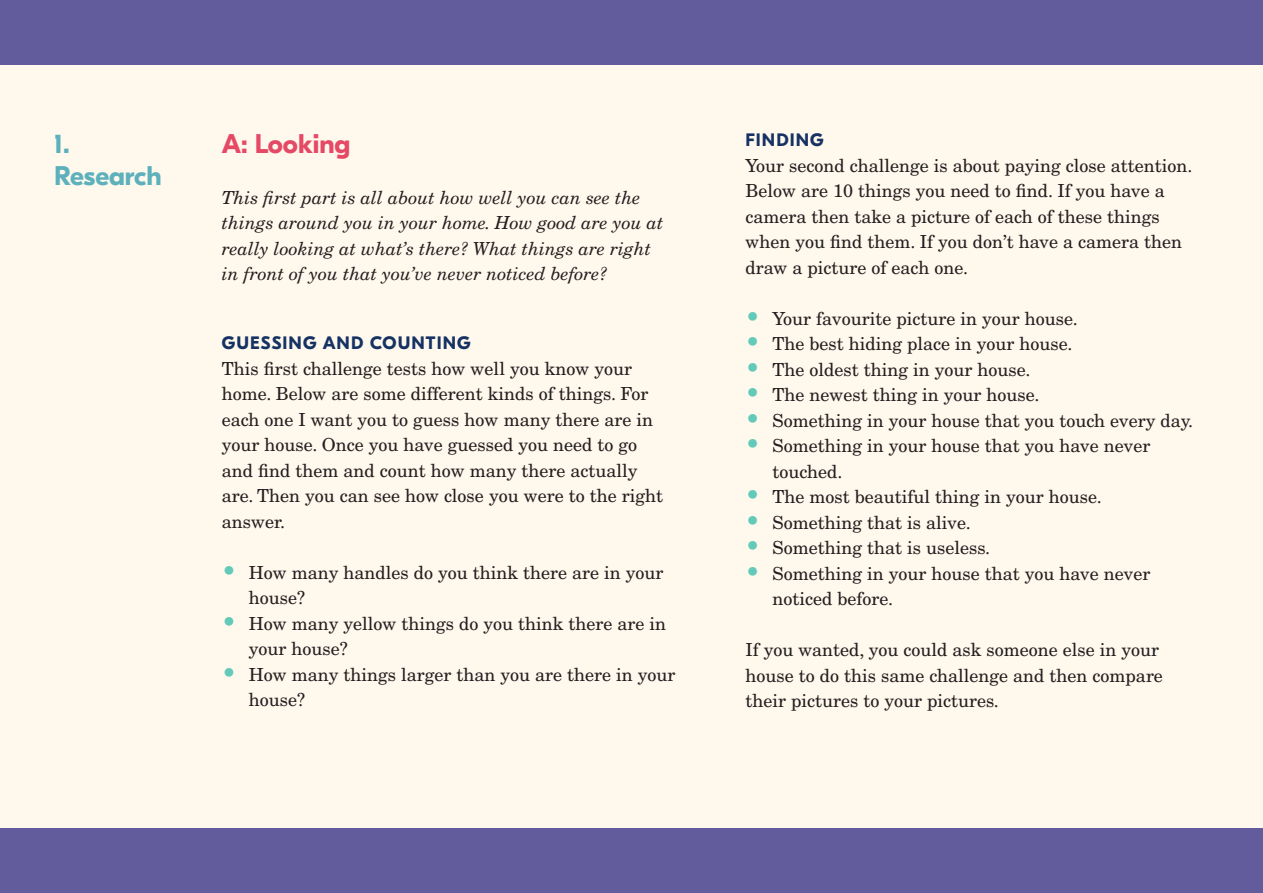
<style>
.page{position:relative;width:1263px;height:893px;background:#fff9ed}
.page>*{position:absolute;margin:0;border:0;box-sizing:border-box;transform-origin:0 0}
.t1{font:700 27px "GT Eesti Pro Display";color:#5db1bc}
.t2{font:700 27px "GT Eesti Pro Display";color:#e54966}
.t3{font:18px/25.5px "New Century Schlbk LT Std";color:#231f20}
.t4{font:italic 18px/25.5px "New Century Schlbk LT Std";color:#231f20}
.t5{font:700 18px "GT Eesti Pro Display";letter-spacing:.06em;color:#153263}
.s1{font-size:24px;color:#63cab9}
</style>
<div class="page">
<div style="left:0;top:0;width:1263px;height:65px;background:#625c9c"></div>
<div style="left:0;top:828px;width:1263px;height:65px;background:#625c9c"></div>
<p class="t1" style="left:54px;top:128px;width:17px">1.</p>
<p class="t1" style="left:54px;top:161px;width:109px">Research</p>
<p class="t2" style="left:222px;top:128px;width:130px">A: Looking</p>
<p class="t4" style="left:222px;top:185px;width:443px">This first part is all about how well you can see the things around you in your home. How good are you at really looking at what’s there? What things are right in front of you that you’ve never noticed before?</p>
<p class="t5" style="left:222px;top:333px;width:250px">GUESSING AND COUNTING</p>
<p class="t3" style="left:222px;top:355px;width:443px">This first challenge tests how well you know your home. Below are some different kinds of things. For each one I want you to guess how many there are in your house. Once you have guessed you need to go and find them and count how many there actually are. Then you can see how close you were to the right answer.</p>
<p class="t3" style="left:249px;top:559px;width:416px;text-indent:-27px"><span class="s1">•</span> How many handles do you think there are in your house?</p>
<p class="t3" style="left:249px;top:610px;width:419px;text-indent:-27px"><span class="s1">•</span> How many yellow things do you think there are in your house?</p>
<p class="t3" style="left:249px;top:661px;width:428px;text-indent:-27px"><span class="s1">•</span> How many things larger than you are there in your house?</p>
<p class="t5" style="left:745px;top:130px;width:80px">FINDING</p>
<p class="t3" style="left:745px;top:152px;width:449px">Your second challenge is about paying close attention.<br>Below are 10 things you need to find. If you have a camera then take a picture of each of these things when you find them. If you don’t have a camera then draw a picture of each one.</p>
<p class="t3" style="left:745px;top:305px;width:334px"><span class="s1">•</span> Your favourite picture in your house.</p>
<p class="t3" style="left:745px;top:331px;width:329px"><span class="s1">•</span> The best hiding place in your house.</p>
<p class="t3" style="left:745px;top:356px;width:287px"><span class="s1">•</span> The oldest thing in your house.</p>
<p class="t3" style="left:745px;top:382px;width:296px"><span class="s1">•</span> The newest thing in your house.</p>
<p class="t3" style="left:745px;top:407px;width:449px"><span class="s1">•</span> Something in your house that you touch every day.</p>
<p class="t3" style="left:772px;top:433px;width:380px;text-indent:-27px"><span class="s1">•</span> Something in your house that you have never touched.</p>
<p class="t3" style="left:745px;top:484px;width:358px"><span class="s1">•</span> The most beautiful thing in your house.</p>
<p class="t3" style="left:745px;top:509px;width:227px"><span class="s1">•</span> Something that is alive.</p>
<p class="t3" style="left:745px;top:535px;width:246px"><span class="s1">•</span> Something that is useless.</p>
<p class="t3" style="left:772px;top:560px;width:380px;text-indent:-27px"><span class="s1">•</span> Something in your house that you have never noticed before.</p>
<p class="t3" style="left:745px;top:637px;width:419px">If you wanted, you could ask someone else in your house to do this same challenge and then compare their pictures to your pictures.</p>
</div>
